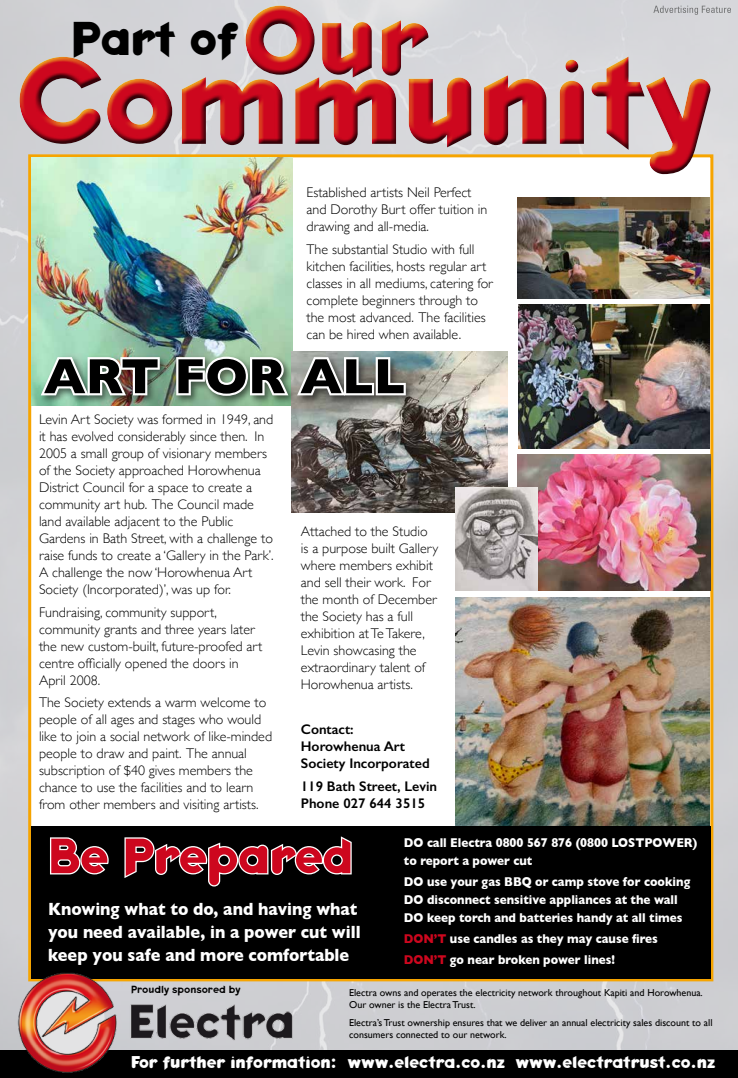
<style>
.page{position:relative;width:738px;height:1078px;background:#fff}
.page>*{position:absolute;margin:0;border:0;box-sizing:border-box;transform-origin:0 0}
.t1{font:700 50px "Keedy Sans";color:#cd071e}
.t2{font:700 50px "Gill Sans";color:#000}
.t3{font:700 48px "Keedy Sans";color:#000}
.t4{font:700 18px/23px "Gill Sans";color:#fff;scale:.9 1}
.t5{font:700 17.3px "Keedy Sans";color:#fff}
.t6{font:300 14px/17px "Gill Sans";color:#000}
.t7{font:600 14px/17px "Gill Sans";color:#000}
.t8{font:700 13px/18px "Gill Sans";color:#fff;scale:.9 1}
.t9{font:10.5px "Keedy Sans Reg";color:#000}
.t10{font:10px/12px "Gill Sans";color:#000}
.s1{color:#cd071e}
</style>
<div class="page">
<img style="left:0;top:0;width:737px;height:1049px">
<div style="left:30px;top:156px;width:681px;height:823px;background:#fff"></div>
<div style="left:0;top:1049px;width:737px;height:28px;background:#000"></div>
<svg style="left:653px;top:6px;width:77px;height:9px"></svg>
<div style="left:244px;top:4px;width:185px;height:70px;background:#ffed00;opacity:.75"></div>
<div style="left:245px;top:16px;width:184px;height:62px;background:#000;opacity:.75"></div>
<div style="left:31px;top:825px;width:679px;height:153px;background:#000"></div>
<svg style="left:50px;top:837px;width:59px;height:38px"></svg>
<svg style="left:124px;top:836px;width:228px;height:51px"></svg>
<div style="left:20px;top:55px;width:691px;height:120px;background:#000;opacity:.75"></div>
<img style="left:31px;top:157px;width:261px;height:248px">
<img style="left:517px;top:455px;width:192px;height:135px">
<img style="left:518px;top:305px;width:191px;height:143px">
<img style="left:517px;top:197px;width:192px;height:101px">
<img style="left:291px;top:351px;width:215px;height:162px">
<img style="left:455px;top:597px;width:254px;height:227px">
<div style="left:38px;top:353px;width:376px;height:52px;background:#000;opacity:.55"></div>
<img style="left:37px;top:353px;width:125px;height:46px">
<svg style="left:174px;top:353px;width:233px;height:46px"></svg>
<img style="left:455px;top:487px;width:82px;height:103px">
<img style="left:18px;top:971px;width:276px;height:102px">
<h2 class="t3" style="left:71px;top:11px;width:167px">Part of</h2>
<p class="t6" style="left:306px;top:183px;width:182px">Established artists Neil Perfect and Dorothy Burt offer tuition in drawing and all-media.</p>
<p class="t6" style="left:306px;top:240px;width:188px">The substantial Studio with full kitchen facilities, hosts regular art classes in all mediums, catering for complete beginners through to the most advanced. The facilities can be hired when available.</p>
<h1 class="t2" style="left:44px;top:336px;width:363px">ART FOR ALL</h1>
<p class="t6" style="left:39px;top:410px;width:236px">Levin Art Society was formed in 1949, and it has evolved considerably since then. In 2005 a small group of visionary members of the Society approached Horowhenua District Council for a space to create a community art hub. The Council made land available adjacent to the Public Gardens in Bath Street, with a challenge to raise funds to create a ‘Gallery in the Park’.<br>A challenge the now ‘Horowhenua Art Society (Incorporated)’, was up for.</p>
<p class="t6" style="left:39px;top:602px;width:225px">Fundraising, community support, community grants and three years later the new custom-built, future-proofed art centre officially opened the doors in April 2008.</p>
<p class="t6" style="left:39px;top:693px;width:234px">The Society extends a warm welcome to people of all ages and stages who would like to join a social network of like-minded people to draw and paint. The annual subscription of $40 gives members the chance to use the facilities and to learn from other members and visiting artists.</p>
<p class="t6" style="left:300px;top:522px;width:139px">Attached to the Studio is a purpose built Gallery where members exhibit and sell their work. For the month of December the Society has a full exhibition at Te Takere,<br>Levin showcasing the extraordinary talent of<br>Horowhenua artists.</p>
<p class="t7" style="left:300px;top:720px;width:130px">Contact:<br>Horowhenua Art<br>Society Incorporated</p>
<p class="t7" style="left:300px;top:777px;width:138px">119 Bath Street, Levin<br>Phone 027 644 3515</p>
<h1 class="t1" style="left:49px;top:826px;width:305px">Be Prepared</h1>
<p class="t8" style="left:403px;top:833px;width:327px">DO call Electra 0800 567 876 (0800 LOSTPOWER) to report a power cut</p>
<p class="t8" style="left:403px;top:872px;width:319px">DO use your gas BBQ or camp stove for cooking<br>DO disconnect sensitive appliances at the wall<br>DO keep torch and batteries handy at all times</p>
<p class="t8" style="left:403px;top:927px;width:283px;line-height:20.8px"><span class="s1">DON’T</span> use candles as they may cause fires<br><span class="s1">DON’T</span> go near broken power lines!</p>
<p class="t4" style="left:48px;top:896px;width:348px">Knowing what to do, and having what you need available, in a power cut will keep you safe and more comfortable</p>
<p class="t9" style="left:131px;top:983px;width:111px">Proudly sponsored by</p>
<p class="t10" style="left:349px;top:986px;width:355px">Electra owns and operates the electricity network throughout Kapiti and Horowhenua.<br>Our owner is the Electra Trust.</p>
<p class="t10" style="left:349px;top:1016px;width:364px">Electra’s Trust ownership ensures that we deliver an annual electricity sales discount to all consumers connected to our network.</p>
<p class="t5" style="left:131px;top:1051px;width:585px">For further information: www.electra.co.nz www.electratrust.co.nz</p>
</div>
